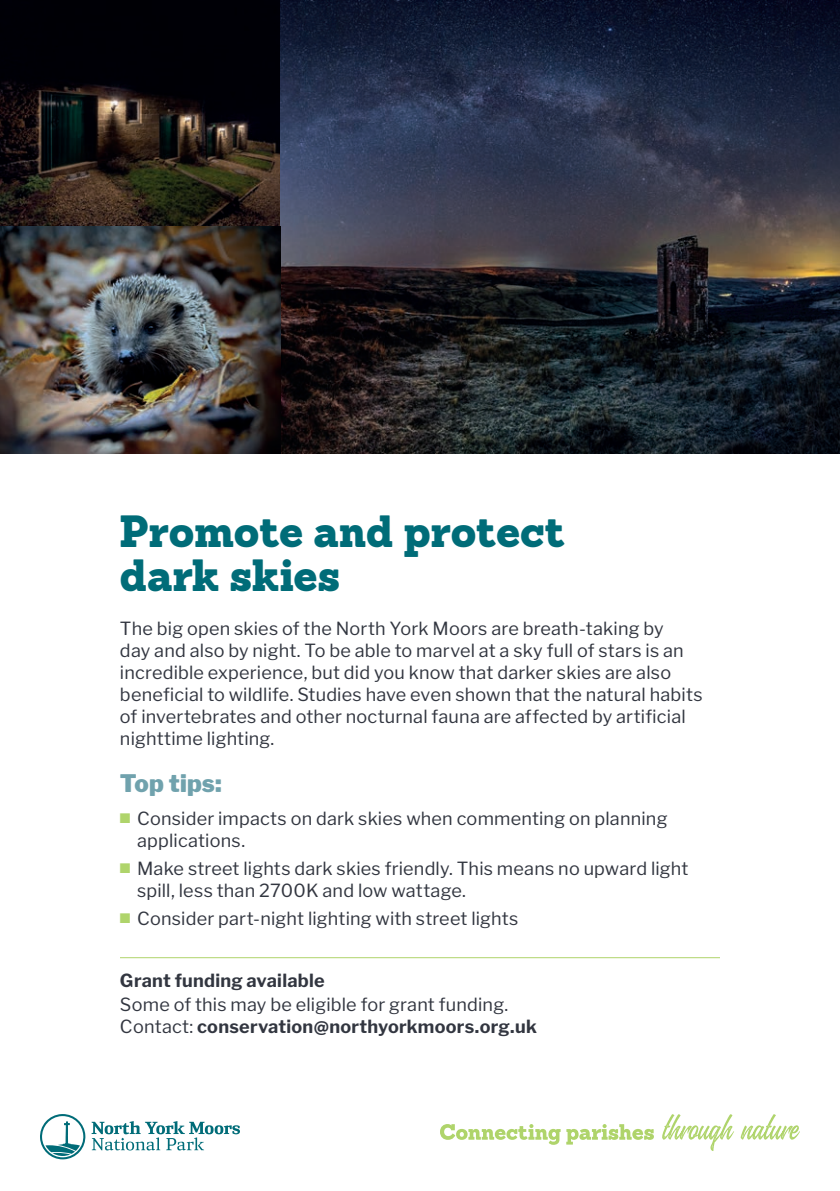
<style>
.page{position:relative;width:840px;height:1191px;background:#fff}
.page>*{position:absolute;margin:0;border:0;box-sizing:border-box;transform-origin:0 0}
.t1{font:900 44px/44px "Sanchez";letter-spacing:-.005em;color:#006c78}
.t2{font:900 24px "Libre Franklin";letter-spacing:.005em;color:#70a2ad}
.t3{font:18px/22px "Libre Franklin";letter-spacing:.01em;color:#323640}
.t4{font:700 18px "Libre Franklin";letter-spacing:.015em;color:#323640}
.s1{color:#afd46b}
.s2{font-weight:700}
</style>
<div class="page">
<svg style="left:440px;top:1114px;width:359px;height:37px"></svg>
<svg style="left:40px;top:1114px;width:200px;height:45px"></svg>
<hr style="left:120px;top:957px;width:599px;height:1px;background:#afd46b">
<img style="left:0;top:0;width:839px;height:454px">
<h1 class="t1" style="left:120px;top:509px;width:447px">Promote and protect dark skies</h1>
<p class="t3" style="left:120px;top:618px;width:583px">The big open skies of the North York Moors are breath-taking by<br>day and also by night. To be able to marvel at a sky full of stars is an incredible experience, but did you know that darker skies are also beneficial to wildlife. Studies have even shown that the natural habits of invertebrates and other nocturnal fauna are affected by artificial nighttime lighting.</p>
<h2 class="t2" style="left:120px;top:769px;width:103px">Top tips:</h2>
<p class="t3" style="left:137px;top:808px;width:531px;text-indent:-17px"><span class="s1">■</span> Consider impacts on dark skies when commenting on planning applications.</p>
<p class="t3" style="left:137px;top:857px;width:552px;text-indent:-17px"><span class="s1">■</span> Make street lights dark skies friendly. This means no upward light spill, less than 2700K and low wattage.</p>
<p class="t3" style="left:120px;top:907px;width:400px"><span class="s1">■</span> Consider part-night lighting with street lights</p>
<p class="t4" style="left:120px;top:969px;width:206px">Grant funding available</p>
<p class="t3" style="left:120px;top:994px;width:418px">Some of this may be eligible for grant funding.<br>Contact: <span class="s2">conservation@northyorkmoors.org.uk</span></p>
</div>
